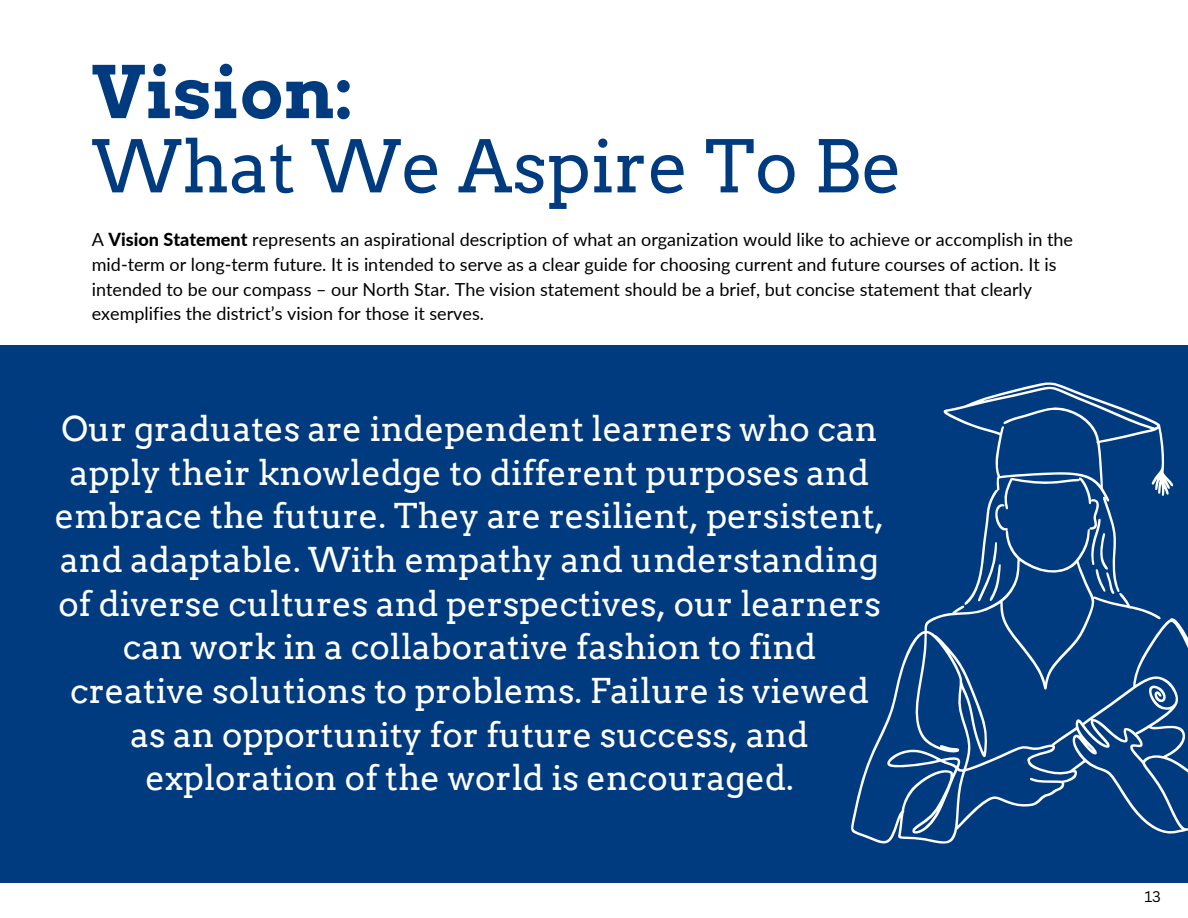
<style>
.page{position:relative;width:1188px;height:918px;background:#fff}
.page>*{position:absolute;margin:0;border:0;box-sizing:border-box;transform-origin:0 0}
.t1{font:72px "Arvo";color:#013b7f}
.t2{font:700 72px "Arvo";color:#013b7f}
.t3{font:34.2px/43.7px "Arvo";color:#fff;text-align:center}
.t4{font:18px/24.8px "Lato";color:#000}
.t5{font:15px "Canva Sans";color:#000}
.s1{font-weight:800}
</style>
<div class="page">
<div style="left:0;top:346px;width:1188px;height:536px;background:#013b7f"></div>
<svg style="left:851px;top:383px;width:337px;height:461px"></svg>
<h1 class="t2" style="left:92px;top:49px;width:263px">Vision:</h1>
<h1 class="t1" style="left:92px;top:123px;width:812px">What We Aspire To Be</h1>
<p class="t4" style="left:92px;top:227px;width:983px">A <span class="s1">Vision Statement</span> represents an aspirational description of what an organization would like to achieve or accomplish in the mid-term or long-term future. It is intended to serve as a clear guide for choosing current and future courses of action. It is intended to be our compass – our North Star. The vision statement should be a brief, but concise statement that clearly exemplifies the district’s vision for those it serves.</p>
<p class="t3" style="left:55px;top:407px;width:831px">Our graduates are independent learners who can apply their knowledge to different purposes and embrace the future. They are resilient, persistent, and adaptable. With empathy and understanding of diverse cultures and perspectives, our learners can work in a collaborative fashion to find creative solutions to problems. Failure is viewed as an opportunity for future success, and exploration of the world is encouraged.</p>
<p class="t5" style="left:1144px;top:885px;width:18px">13</p>
</div>
